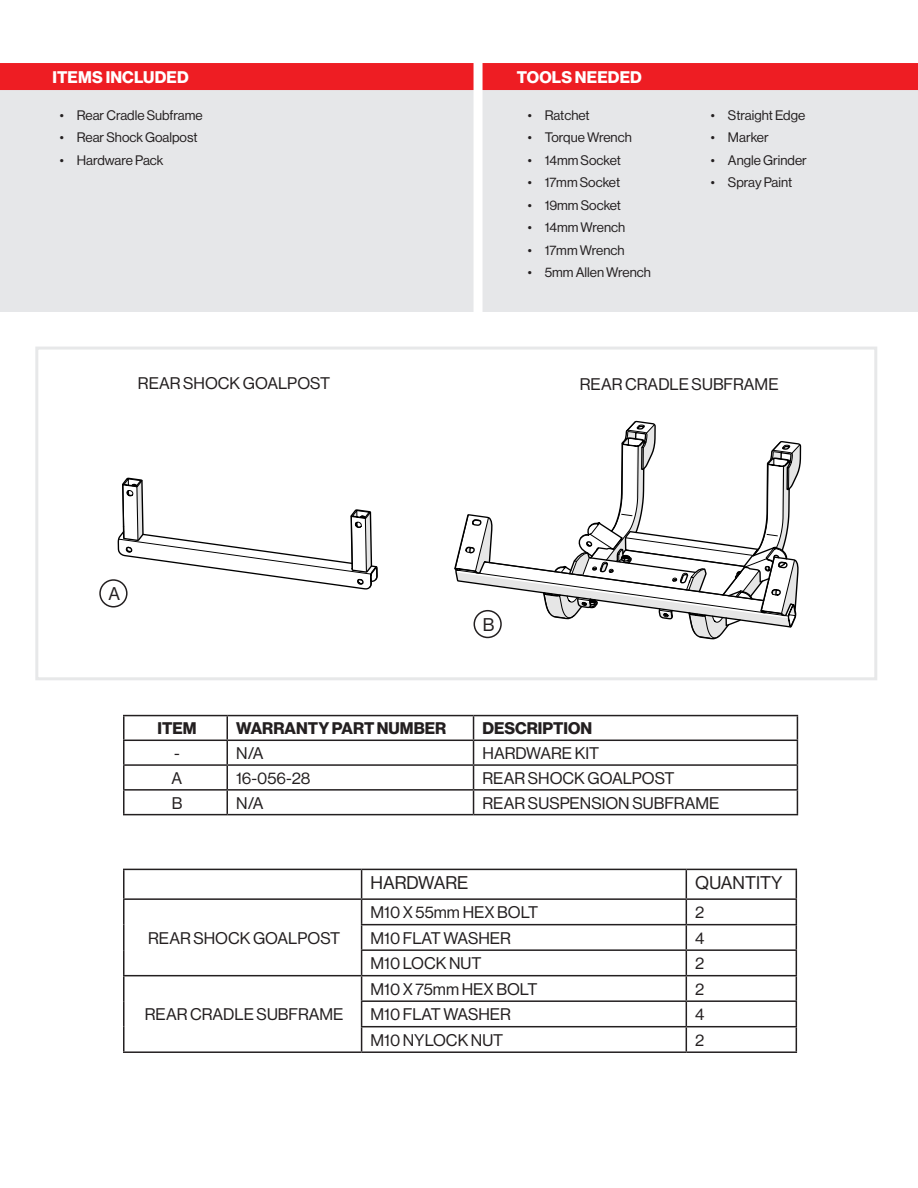
<style>
.page{position:relative;width:918px;height:1188px;background:#fff}
.page>*{position:absolute;margin:0;border:0;box-sizing:border-box;transform-origin:0 0}
.t1{font:18px "N Haas Grotesk DS Pro 55 Rg";color:#231f20}
.t2{font:16.5px "N Haas Grotesk DS Pro 55 Rg";color:#231f20}
.t3{font:16.5px "N Haas Grotesk DS Pro 75 Bd";color:#231f20}
.t4{font:16.5px "N Haas Grotesk DS Pro 75 Bd";letter-spacing:.01em;color:#fff}
.t5{font:13.5px "N Haas Grotesk DS Pro 55 Rg";color:#231f20}
</style>
<div class="page">
<hr style="left:123px;top:869px;width:239px;height:1px;background:#231f20">
<hr style="left:123px;top:870px;width:2px;height:28px;background:#231f20">
<hr style="left:362px;top:869px;width:324px;height:1px;background:#231f20">
<hr style="left:686px;top:869px;width:111px;height:1px;background:#231f20">
<hr style="left:123px;top:898px;width:239px;height:2px;background:#231f20">
<hr style="left:123px;top:900px;width:2px;height:25px;background:#231f20">
<hr style="left:362px;top:898px;width:324px;height:2px;background:#231f20">
<hr style="left:686px;top:898px;width:111px;height:2px;background:#231f20">
<hr style="left:123px;top:925px;width:2px;height:25px;background:#231f20">
<hr style="left:361px;top:924px;width:325px;height:1px;background:#231f20">
<hr style="left:686px;top:924px;width:111px;height:1px;background:#231f20">
<hr style="left:123px;top:950px;width:2px;height:25px;background:#231f20">
<hr style="left:361px;top:949px;width:325px;height:2px;background:#231f20">
<hr style="left:686px;top:949px;width:111px;height:2px;background:#231f20">
<hr style="left:123px;top:975px;width:239px;height:1px;background:#231f20">
<hr style="left:123px;top:976px;width:2px;height:25px;background:#231f20">
<hr style="left:362px;top:975px;width:324px;height:1px;background:#231f20">
<hr style="left:686px;top:975px;width:111px;height:1px;background:#231f20">
<hr style="left:123px;top:1001px;width:2px;height:26px;background:#231f20">
<hr style="left:361px;top:1000px;width:325px;height:2px;background:#231f20">
<hr style="left:686px;top:1000px;width:111px;height:2px;background:#231f20">
<hr style="left:123px;top:1027px;width:2px;height:24px;background:#231f20">
<hr style="left:361px;top:1026px;width:325px;height:1px;background:#231f20">
<svg style="left:361px;top:870px;width:1px;height:181px"></svg>
<hr style="left:686px;top:1026px;width:111px;height:1px;background:#231f20">
<svg style="left:686px;top:870px;width:1px;height:181px"></svg>
<svg style="left:796px;top:870px;width:1px;height:181px"></svg>
<hr style="left:123px;top:1051px;width:239px;height:2px;background:#231f20">
<hr style="left:362px;top:1051px;width:324px;height:2px;background:#231f20">
<hr style="left:686px;top:1051px;width:111px;height:2px;background:#231f20">
<div style="left:0;top:81px;width:918px;height:231px;background:#e6e7e9"></div>
<div style="left:0;top:63px;width:918px;height:27px;background:#ee1d23"></div>
<div style="left:474px;top:53px;width:9px;height:281px;background:#fff"></div>
<svg style="left:117px;top:477px;width:261px;height:113px"></svg>
<svg style="left:454px;top:420px;width:348px;height:220px"></svg>
<div style="left:35px;top:347px;width:842px;height:333px;border:3px solid #e7e8e9"></div>
<hr style="left:123px;top:715px;width:104px;height:1px;background:#231f20">
<hr style="left:123px;top:716px;width:2px;height:24px;background:#231f20">
<hr style="left:227px;top:715px;width:247px;height:1px;background:#231f20">
<hr style="left:474px;top:715px;width:324px;height:1px;background:#231f20">
<hr style="left:123px;top:740px;width:104px;height:1px;background:#231f20">
<hr style="left:123px;top:741px;width:2px;height:23px;background:#231f20">
<hr style="left:227px;top:740px;width:247px;height:1px;background:#231f20">
<hr style="left:474px;top:740px;width:324px;height:1px;background:#231f20">
<hr style="left:123px;top:764px;width:104px;height:2px;background:#231f20">
<hr style="left:123px;top:766px;width:2px;height:23px;background:#231f20">
<hr style="left:227px;top:764px;width:247px;height:2px;background:#231f20">
<hr style="left:474px;top:764px;width:324px;height:2px;background:#231f20">
<hr style="left:123px;top:789px;width:104px;height:2px;background:#231f20">
<hr style="left:123px;top:791px;width:2px;height:23px;background:#231f20">
<hr style="left:227px;top:789px;width:247px;height:2px;background:#231f20">
<svg style="left:227px;top:716px;width:1px;height:98px"></svg>
<hr style="left:474px;top:789px;width:324px;height:2px;background:#231f20">
<svg style="left:473px;top:716px;width:1px;height:98px"></svg>
<svg style="left:797px;top:716px;width:1px;height:98px"></svg>
<hr style="left:123px;top:814px;width:104px;height:1px;background:#231f20">
<hr style="left:227px;top:814px;width:247px;height:1px;background:#231f20">
<hr style="left:474px;top:814px;width:324px;height:1px;background:#231f20">
<div style="left:100px;top:580px;width:27px;height:27px;background:#fff;border-radius:50%"></div>
<div style="left:99px;top:579px;width:29px;height:29px;border:2px solid #231f20;border-radius:50%"></div>
<div style="left:474px;top:611px;width:27px;height:26px;background:#fff;border-radius:50%"></div>
<div style="left:474px;top:610px;width:28px;height:28px;border:2px solid #231f20;border-radius:50%"></div>
<p class="t4" style="left:52px;top:68px;width:138px">ITEMS INCLUDED</p>
<p class="t4" style="left:517px;top:68px;width:126px">TOOLS NEEDED</p>
<p class="t5" style="left:60px;top:107px;width:144px">• Rear Cradle Subframe</p>
<p class="t5" style="left:60px;top:130px;width:139px">• Rear Shock Goalpost</p>
<p class="t5" style="left:60px;top:152px;width:105px">• Hardware Pack</p>
<p class="t5" style="left:528px;top:107px;width:64px">• Ratchet</p>
<p class="t5" style="left:528px;top:130px;width:106px">• Torque Wrench</p>
<p class="t5" style="left:528px;top:152px;width:95px">• 14mm Socket</p>
<p class="t5" style="left:528px;top:175px;width:94px">• 17mm Socket</p>
<p class="t5" style="left:528px;top:197px;width:95px">• 19mm Socket</p>
<p class="t5" style="left:528px;top:220px;width:99px">• 14mm Wrench</p>
<p class="t5" style="left:528px;top:242px;width:99px">• 17mm Wrench</p>
<p class="t5" style="left:528px;top:265px;width:125px">• 5mm Allen Wrench</p>
<p class="t5" style="left:711px;top:107px;width:96px">• Straight Edge</p>
<p class="t5" style="left:711px;top:130px;width:59px">• Marker</p>
<p class="t5" style="left:711px;top:152px;width:97px">• Angle Grinder</p>
<p class="t5" style="left:711px;top:175px;width:83px">• Spray Paint</p>
<p class="t2" style="left:138px;top:374px;width:194px">REAR SHOCK GOALPOST</p>
<p class="t2" style="left:580px;top:374px;width:200px">REAR CRADLE SUBFRAME</p>
<p class="t1" style="left:108px;top:584px;width:13px">A</p>
<p class="t1" style="left:483px;top:615px;width:13px">B</p>
<p class="t3" style="left:157px;top:719px;width:41px">ITEM</p>
<p class="t3" style="left:236px;top:719px;width:211px">WARRANTY PART NUMBER</p>
<p class="t3" style="left:483px;top:719px;width:111px">DESCRIPTION</p>
<p class="t2" style="left:174px;top:744px;width:7px">-</p>
<p class="t2" style="left:236px;top:744px;width:29px">N/A</p>
<p class="t2" style="left:483px;top:744px;width:118px">HARDWARE KIT</p>
<p class="t2" style="left:172px;top:769px;width:12px">A</p>
<p class="t2" style="left:236px;top:769px;width:76px">16-056-28</p>
<p class="t2" style="left:483px;top:769px;width:194px">REAR SHOCK GOALPOST</p>
<p class="t2" style="left:172px;top:794px;width:12px">B</p>
<p class="t2" style="left:236px;top:794px;width:29px">N/A</p>
<p class="t2" style="left:483px;top:794px;width:238px">REAR SUSPENSION SUBFRAME</p>
<p class="t2" style="left:148px;top:929px;width:194px">REAR SHOCK GOALPOST</p>
<p class="t2" style="left:145px;top:1005px;width:200px">REAR CRADLE SUBFRAME</p>
<p class="t1" style="left:371px;top:873px;width:99px">HARDWARE</p>
<p class="t1" style="left:695px;top:873px;width:89px">QUANTITY</p>
<p class="t2" style="left:371px;top:903px;width:169px">M10 X 55mm HEX BOLT</p>
<p class="t2" style="left:695px;top:903px;width:11px">2</p>
<p class="t2" style="left:371px;top:929px;width:142px">M10 FLAT WASHER</p>
<p class="t2" style="left:695px;top:929px;width:11px">4</p>
<p class="t2" style="left:371px;top:954px;width:112px">M10 LOCK NUT</p>
<p class="t2" style="left:695px;top:954px;width:11px">2</p>
<p class="t2" style="left:371px;top:980px;width:168px">M10 X 75mm HEX BOLT</p>
<p class="t2" style="left:695px;top:980px;width:11px">2</p>
<p class="t2" style="left:371px;top:1005px;width:142px">M10 FLAT WASHER</p>
<p class="t2" style="left:695px;top:1005px;width:11px">4</p>
<p class="t2" style="left:371px;top:1031px;width:134px">M10 NYLOCK NUT</p>
<p class="t2" style="left:695px;top:1031px;width:11px">2</p>
</div>
